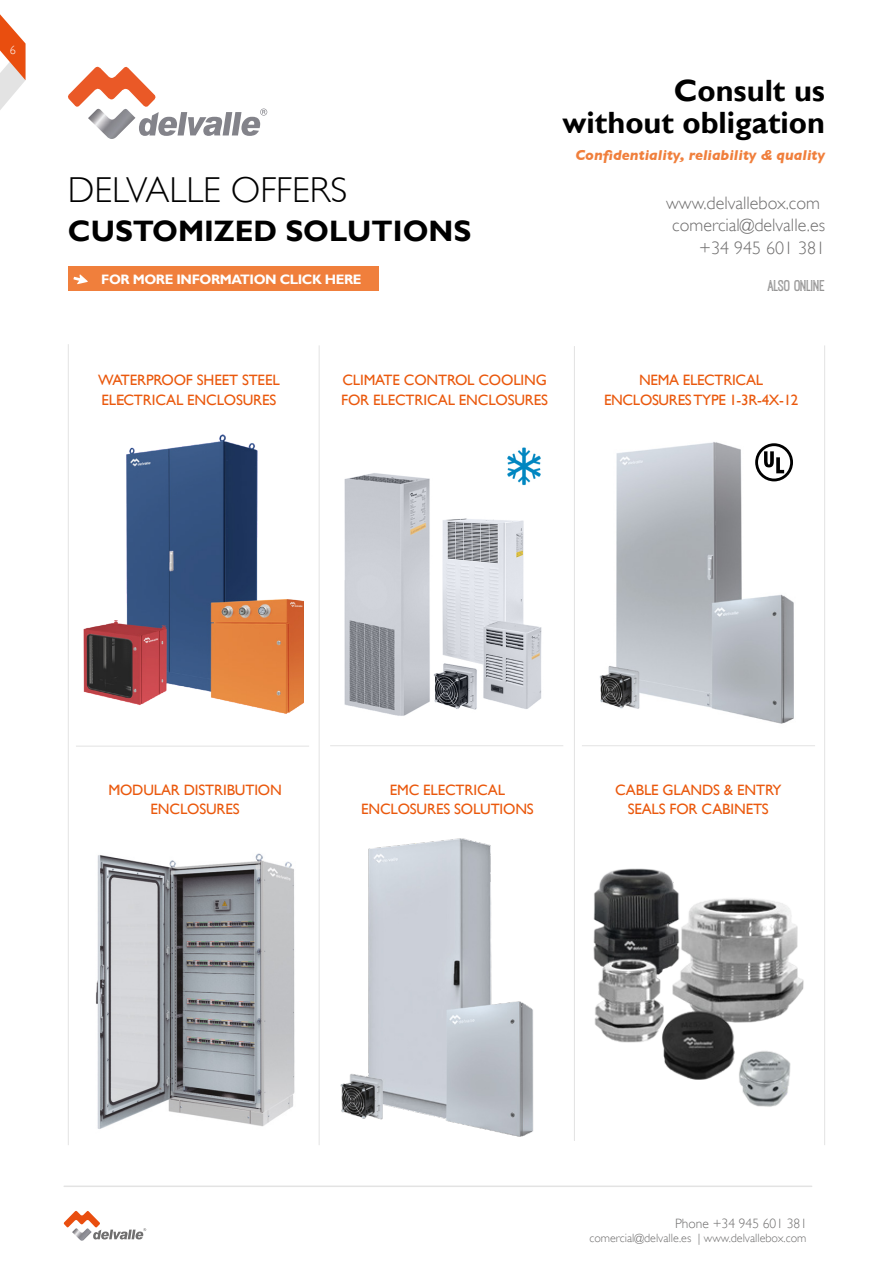
<style>
.page{position:relative;width:893px;height:1263px;background:#fff}
.page>*{position:absolute;margin:0;border:0;box-sizing:border-box;transform-origin:0 0}
.t1{font:300 36px "Gill Sans";color:#000}
.t2{font:700 30.75px/31.5px "Gill Sans";color:#000;text-align:right}
.t3{font:700 29.55px "Gill Sans";color:#000}
.t4{font:300 18px "Gill Sans";color:#706f6f}
.t5{font:300 18px "Gill Sans";color:#706f6f}
.t6{font:16.2px "Ostrich Sans Inline";color:#706f6f}
.t7{font:15px/19px "Gill Sans";letter-spacing:-.01em;color:#ea580c;text-align:center}
.t8{font:italic 700 14.55px "Gill Sans";color:#f07f3c}
.t9{font:700 13.65px "Gill Sans";letter-spacing:-.03em;color:#fff}
.t10{font:300 13.5px "Gill Sans";color:#706f6f}
.t11{font:300 12px "Gill Sans";color:#706f6f}
.t12{font:300 12px "Gill Sans";color:#fff}
</style>
<div class="page">
<svg style="left:0;top:14px;width:26px;height:96px"></svg>
<svg style="left:63px;top:1211px;width:83px;height:28px"></svg>
<img style="left:72px;top:1228px;width:20px;height:13px">
<hr style="left:64px;top:1185px;width:748px;height:2px;background:#e3e3e3">
<hr style="left:574px;top:346px;width:1px;height:795px;background:#e3e3e3">
<hr style="left:68px;top:344px;width:1px;height:801px;background:#e3e3e3">
<hr style="left:319px;top:345px;width:1px;height:800px;background:#e3e3e3">
<hr style="left:824px;top:345px;width:1px;height:800px;background:#e3e3e3">
<hr style="left:76px;top:746px;width:233px;height:1px;background:#e3e3e3">
<hr style="left:330px;top:745px;width:233px;height:1px;background:#e3e3e3">
<hr style="left:582px;top:745px;width:233px;height:1px;background:#e3e3e3">
<img style="left:83px;top:434px;width:220px;height:280px">
<img style="left:344px;top:447px;width:198px;height:269px">
<img style="left:599px;top:442px;width:195px;height:282px">
<img style="left:96px;top:853px;width:199px;height:276px">
<img style="left:340px;top:838px;width:194px;height:299px">
<img style="left:593px;top:868px;width:211px;height:239px">
<svg style="left:764px;top:451px;width:20px;height:22px"></svg>
<div style="left:755px;top:443px;width:38px;height:38px;border:3px solid #000;border-radius:50%"></div>
<div style="left:68px;top:266px;width:311px;height:25px;background:#f07f3c"></div>
<svg style="left:73px;top:274px;width:15px;height:10px"></svg>
<svg style="left:68px;top:66px;width:199px;height:70px"></svg>
<img style="left:88px;top:108px;width:47px;height:31px">
<p class="t12" style="left:10px;top:43px;width:8px">6</p>
<h1 class="t1" style="left:68px;top:169px;width:281px">DELVALLE OFFERS</h1>
<h3 class="t3" style="left:68px;top:213px;width:405px">CUSTOMIZED SOLUTIONS</h3>
<p class="t9" style="left:101px;top:271px;width:262px">FOR MORE INFORMATION CLICK HERE</p>
<h2 class="t2" style="left:563px;top:76px;width:264px">Consult us without obligation</h2>
<p class="t8" style="left:576px;top:146px;width:251px">Confidentiality, reliability &amp; quality</p>
<p class="t4" style="left:666px;top:192px;width:155px">www.delvallebox.com</p>
<p class="t5" style="left:672px;top:215px;width:154px">comercial@delvalle.es</p>
<p class="t4" style="left:699px;top:237px;width:127px">+34 945 601 381</p>
<p class="t6" style="left:767px;top:278px;width:59px">ALSO ONLINE</p>
<p class="t7" style="left:98px;top:371px;width:183px;text-align:left">WATERPROOF SHEET STEEL<br>ELECTRICAL ENCLOSURES</p>
<p class="t7" style="left:341px;top:371px;width:208px;text-align:left">CLIMATE CONTROL COOLING<br>FOR ELECTRICAL ENCLOSURES</p>
<p class="t7" style="left:604px;top:371px;width:196px">NEMA ELECTRICAL<br>ENCLOSURES TYPE 1-3R-4X-12</p>
<p class="t7" style="left:108px;top:781px;width:175px">MODULAR DISTRIBUTION<br>ENCLOSURES</p>
<p class="t7" style="left:361px;top:781px;width:174px">EMC ELECTRICAL<br>ENCLOSURES SOLUTIONS</p>
<p class="t7" style="left:615px;top:781px;width:168px">CABLE GLANDS &amp; ENTRY<br>SEALS FOR CABINETS</p>
<p class="t10" style="left:675px;top:1216px;width:134px">Phone +34 945 601 381</p>
<p class="t11" style="left:589px;top:1231px;width:219px">comercial@delvalle.es | www.delvallebox.com</p>
</div>
